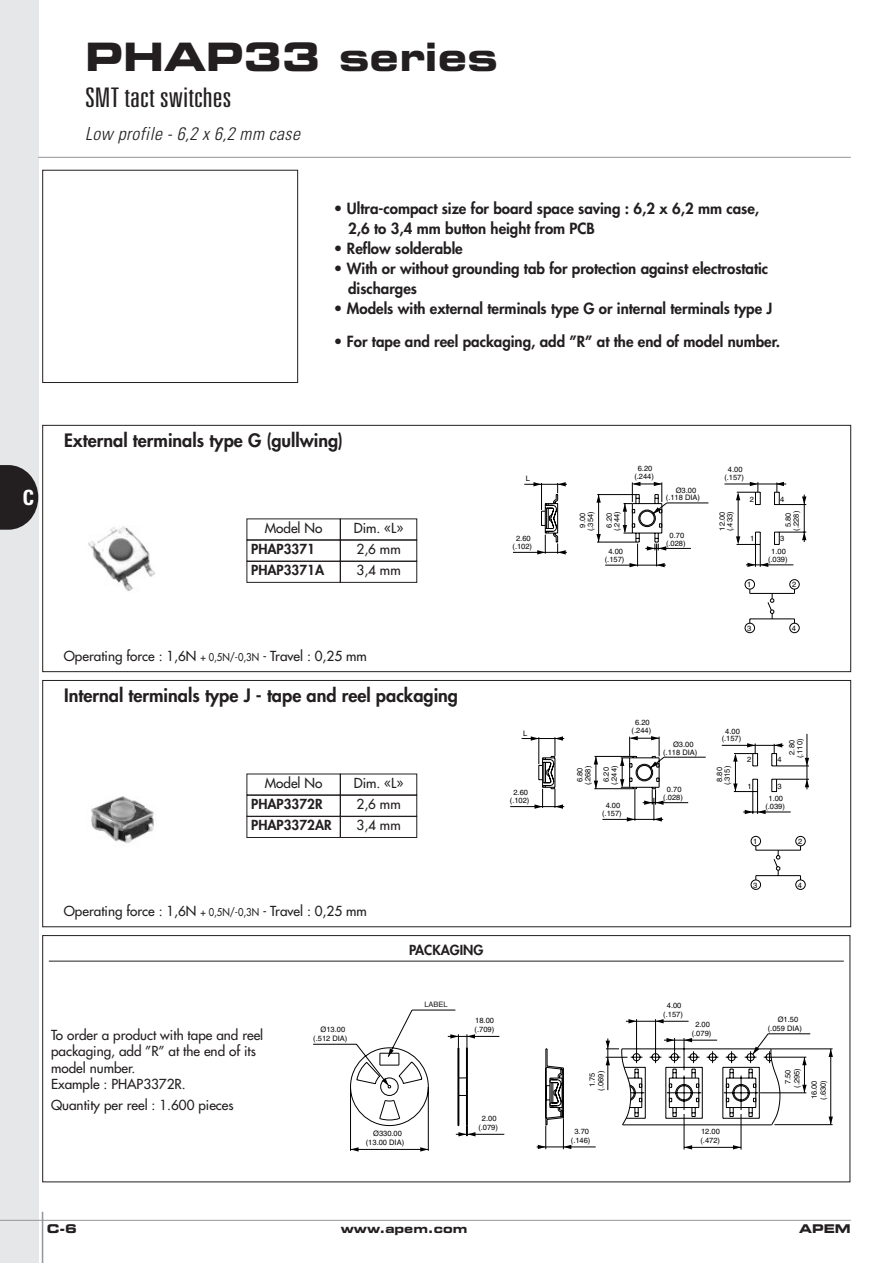
<style>
.page{position:relative;width:893px;height:1263px;background:#fff}
.page>*{position:absolute;margin:0;border:0;box-sizing:border-box;transform-origin:0 0}
.t1{font:700 expanded 39px "Square 721 BT";color:#231f20}
.t2{font:300 ultra-condensed 27px "Univers";color:#231f20;scale:1.3 1}
.t3{font:700 condensed 21px "Univers";color:#fff}
.t4{font:800 18px "Futura";color:#231f20}
.t5{font:italic 300 condensed 18px "Univers";letter-spacing:.02em;color:#231f20}
.t6{font:800 15px/20px "Futura";color:#231f20}
.t7{font:13.5px/16.5px "Futura";color:#231f20}
.t8{font:800 13.5px "Futura";color:#231f20}
.t9{font:700 expanded 12px "Square 721 BT";color:#231f20}
.t10{font:7.5px/7.9px "Helvetica";color:#000;text-align:center}
.t11{font:7.5px "Helvetica";color:#231f20}
.s1{font-size:10.5px}
</style>
<div class="page">
<div style="left:0;top:0;width:38px;height:1263px;background:#e6e7e9"></div>
<hr style="left:0;top:1220px;width:850px;height:1px;background:#939598">
<hr style="left:42px;top:1212px;width:1px;height:51px;background:#939598">
<hr style="left:38px;top:157px;width:812px;height:1px;background:#939598">
<svg style="left:0;top:465px;width:38px;height:65px"></svg>
<div style="left:43px;top:170px;width:255px;height:213px;border:1px solid #231f20"></div>
<div style="left:43px;top:425px;width:807px;height:247px;border:1px solid #231f20"></div>
<img style="left:88px;top:526px;width:67px;height:65px">
<hr style="left:666px;top:503px;width:42px;height:1px;background:#000">
<hr style="left:524px;top:484px;width:43px;height:1px;background:#000">
<hr style="left:513px;top:552px;width:54px;height:1px;background:#000">
<hr style="left:645px;top:548px;width:46px;height:1px;background:#000">
<hr style="left:746px;top:564px;width:47px;height:1px;background:#000">
<hr style="left:724px;top:484px;width:62px;height:1px;background:#000">
<hr style="left:737px;top:495px;width:1px;height:47px;background:#000">
<hr style="left:803px;top:495px;width:1px;height:47px;background:#000">
<svg style="left:744px;top:579px;width:56px;height:54px"></svg>
<svg style="left:533px;top:482px;width:134px;height:85px"></svg>
<svg style="left:774px;top:532px;width:32px;height:13px"></svg>
<svg style="left:736px;top:532px;width:32px;height:35px"></svg>
<svg style="left:736px;top:482px;width:24px;height:23px"></svg>
<svg style="left:774px;top:482px;width:32px;height:23px"></svg>
<div style="left:247px;top:519px;width:93px;height:21px;border:1px solid #231f20"></div>
<div style="left:340px;top:519px;width:77px;height:21px;border:1px solid #231f20"></div>
<div style="left:247px;top:540px;width:93px;height:21px;border:1px solid #231f20"></div>
<div style="left:340px;top:540px;width:77px;height:21px;border:1px solid #231f20"></div>
<div style="left:247px;top:561px;width:93px;height:22px;border:1px solid #231f20"></div>
<div style="left:340px;top:561px;width:77px;height:22px;border:1px solid #231f20"></div>
<img style="left:91px;top:796px;width:63px;height:20px">
<hr style="left:664px;top:757px;width:41px;height:1px;background:#000">
<hr style="left:510px;top:806px;width:54px;height:1px;background:#000">
<hr style="left:521px;top:738px;width:43px;height:1px;background:#000">
<hr style="left:806px;top:734px;width:1px;height:55px;background:#000">
<hr style="left:721px;top:745px;width:62px;height:1px;background:#000">
<svg style="left:530px;top:736px;width:159px;height:80px"></svg>
<svg style="left:733px;top:743px;width:76px;height:72px"></svg>
<div style="left:247px;top:795px;width:93px;height:21px;border:1px solid #231f20"></div>
<div style="left:340px;top:795px;width:77px;height:21px;border:1px solid #231f20"></div>
<svg style="left:49px;top:816px;width:795px;height:145px"></svg>
<div style="left:43px;top:935px;width:807px;height:247px;border:1px solid #231f20"></div>
<svg style="left:313px;top:1009px;width:192px;height:143px"></svg>
<svg style="left:536px;top:1019px;width:297px;height:131px"></svg>
<h1 class="t1" style="left:85px;top:43px;width:414px">PHAP33 series</h1>
<h2 class="t2" style="left:85px;top:87px;width:114px">SMT tact switches</h2>
<h3 class="t5" style="left:85px;top:127px;width:216px">Low profile - 6,2 x 6,2 mm case</h3>
<h3 class="t6" style="left:348px;top:200px;width:412px;text-indent:-14px">• Ultra-compact size for board space saving : 6,2 x 6,2 mm case,<br>2,6 to 3,4 mm button height from PCB</h3>
<h3 class="t6" style="left:334px;top:240px;width:130px">• Reflow solderable</h3>
<h3 class="t6" style="left:348px;top:260px;width:421px;text-indent:-14px">• With or without grounding tab for protection against electrostatic discharges</h3>
<h3 class="t6" style="left:334px;top:300px;width:440px">• Models with external terminals type G or internal terminals type J</h3>
<h3 class="t6" style="left:334px;top:333px;width:447px">• For tape and reel packaging, add ”R” at the end of model number.</h3>
<h3 class="t3" style="left:22px;top:490px;width:13px">C</h3>
<h3 class="t4" style="left:64px;top:431px;width:280px">External terminals type G (gullwing)</h3>
<h3 class="t7" style="left:265px;top:520px;width:59px">Model No</h3>
<h3 class="t7" style="left:353px;top:520px;width:51px">Dim. «L»</h3>
<h3 class="t8" style="left:251px;top:542px;width:65px">PHAP3371</h3>
<h3 class="t7" style="left:356px;top:542px;width:46px">2,6 mm</h3>
<h3 class="t8" style="left:251px;top:564px;width:74px">PHAP3371A</h3>
<h3 class="t7" style="left:356px;top:563px;width:46px">3,4 mm</h3>
<h3 class="t7" style="left:64px;top:648px;width:304px">Operating force : 1,6N <span class="s1">+ 0,5N/-0,3N</span> - Travel : 0,25 mm</h3>
<h3 class="t4" style="left:64px;top:687px;width:395px">Internal terminals type J - tape and reel packaging</h3>
<p class="t10" style="left:525px;top:475px;width:6px">L</p>
<p class="t10" style="left:634px;top:465px;width:21px">6.20 (.244)</p>
<p class="t10" style="left:724px;top:474px;width:21px">(.157)</p>
<p class="t10" style="left:728px;top:466px;width:16px">4.00</p>
<p class="t10" style="left:675px;top:487px;width:22px">Ø3.00</p>
<p class="t10" style="left:516px;top:535px;width:16px">2.60</p>
<p class="t10" style="left:512px;top:543px;width:21px">(.102)</p>
<p class="t10" style="left:579px;top:528px;width:16px;rotate:-90deg">9.00</p>
<p class="t10" style="left:605px;top:531px;width:21px;rotate:-90deg">6.20 (.244)</p>
<p class="t10" style="left:587px;top:531px;width:21px;rotate:-90deg">(.354)</p>
<p class="t10" style="left:604px;top:548px;width:21px">4.00 (.157)</p>
<p class="t10" style="left:665px;top:495px;width:36px">(.118 DIA)</p>
<p class="t10" style="left:666px;top:532px;width:21px">0.70 (.028)</p>
<p class="t10" style="left:718px;top:531px;width:21px;text-align:left;rotate:-90deg">12.00 (.433)</p>
<p class="t10" style="left:749px;top:496px;width:6px">2</p>
<p class="t10" style="left:750px;top:536px;width:6px">1</p>
<p class="t10" style="left:780px;top:536px;width:6px">3</p>
<p class="t10" style="left:780px;top:496px;width:6px">4</p>
<p class="t10" style="left:784px;top:531px;width:21px;rotate:-90deg">5.80 (.228)</p>
<p class="t10" style="left:771px;top:548px;width:16px">1.00</p>
<p class="t10" style="left:768px;top:556px;width:21px">(.039)</p>
<p class="t10" style="left:747px;top:581px;width:6px">1</p>
<p class="t10" style="left:792px;top:581px;width:6px">2</p>
<p class="t10" style="left:747px;top:625px;width:6px">3</p>
<p class="t10" style="left:791px;top:625px;width:6px">4</p>
<p class="t10" style="left:635px;top:719px;width:16px">6.20</p>
<p class="t10" style="left:523px;top:730px;width:6px">L</p>
<p class="t10" style="left:631px;top:727px;width:21px">(.244)</p>
<p class="t10" style="left:663px;top:741px;width:36px;text-align:left;text-indent:10px">Ø3.00 (.118 DIA)</p>
<p class="t10" style="left:725px;top:728px;width:16px">4.00</p>
<p class="t10" style="left:721px;top:736px;width:21px">(.157)</p>
<p class="t10" style="left:796px;top:758px;width:21px;rotate:-90deg">(.110)</p>
<p class="t10" style="left:788px;top:755px;width:16px;rotate:-90deg">2.80</p>
<p class="t10" style="left:747px;top:756px;width:6px">2</p>
<p class="t10" style="left:777px;top:756px;width:6px">4</p>
<p class="t10" style="left:576px;top:782px;width:16px;rotate:-90deg">6.80</p>
<p class="t10" style="left:603px;top:785px;width:21px;rotate:-90deg">6.20 (.244)</p>
<p class="t10" style="left:602px;top:802px;width:21px">4.00 (.157)</p>
<p class="t10" style="left:584px;top:785px;width:21px;rotate:-90deg">(.268)</p>
<p class="t10" style="left:724px;top:785px;width:21px;rotate:-90deg">(.315)</p>
<p class="t10" style="left:716px;top:782px;width:16px;rotate:-90deg">8.80</p>
<h3 class="t7" style="left:265px;top:775px;width:59px">Model No</h3>
<h3 class="t7" style="left:353px;top:775px;width:51px">Dim. «L»</h3>
<p class="t10" style="left:747px;top:783px;width:6px">1</p>
<p class="t10" style="left:777px;top:783px;width:6px">3</p>
<h3 class="t8" style="left:251px;top:797px;width:73px">PHAP3372R</h3>
<h3 class="t7" style="left:356px;top:797px;width:46px">2,6 mm</h3>
<h3 class="t8" style="left:251px;top:819px;width:82px">PHAP3372AR</h3>
<h3 class="t7" style="left:356px;top:818px;width:46px">3,4 mm</h3>
<p class="t10" style="left:663px;top:786px;width:21px">0.70 (.028)</p>
<p class="t10" style="left:510px;top:789px;width:21px">2.60 (.102)</p>
<p class="t10" style="left:765px;top:796px;width:21px">1.00 (.039)</p>
<p class="t10" style="left:753px;top:838px;width:6px">1</p>
<p class="t10" style="left:798px;top:838px;width:6px">2</p>
<h3 class="t7" style="left:64px;top:904px;width:304px">Operating force : 1,6N <span class="s1">+ 0,5N/-0,3N</span> - Travel : 0,25 mm</h3>
<h3 class="t8" style="left:409px;top:943px;width:76px">PACKAGING</h3>
<p class="t10" style="left:753px;top:882px;width:6px">3</p>
<p class="t10" style="left:797px;top:882px;width:6px">4</p>
<h3 class="t7" style="left:51px;top:1027px;width:214px">To order a product with tape and reel packaging, add ”R” at the end of its model number.<br>Example : PHAP3372R.</h3>
<h3 class="t7" style="left:51px;top:1098px;width:184px">Quantity per reel : 1.600 pieces</h3>
<p class="t10" style="left:313px;top:1026px;width:36px;line-height:8.9px;text-align:right">Ø13.00 (.512 DIA)</p>
<p class="t10" style="left:418px;top:1001px;width:30px">(LABEL)</p>
<p class="t11" style="left:424px;top:1002px;width:25px">LABEL</p>
<p class="t10" style="left:475px;top:1017px;width:20px">18.00</p>
<p class="t10" style="left:474px;top:1026px;width:21px">(.709)</p>
<p class="t10" style="left:366px;top:1130px;width:40px;line-height:8.9px;text-align:right">Ø330.00 (13.00 DIA)</p>
<p class="t10" style="left:482px;top:1115px;width:16px">2.00</p>
<p class="t10" style="left:478px;top:1124px;width:21px">(.079)</p>
<p class="t10" style="left:597px;top:1091px;width:21px;rotate:-90deg">(.069)</p>
<p class="t10" style="left:589px;top:1087px;width:16px;rotate:-90deg">1.75</p>
<p class="t10" style="left:574px;top:1128px;width:16px">3.70</p>
<p class="t10" style="left:663px;top:1002px;width:21px;line-height:8.9px">4.00 (.157)</p>
<p class="t10" style="left:695px;top:1021px;width:16px">2.00</p>
<p class="t10" style="left:691px;top:1030px;width:21px">(.079)</p>
<p class="t10" style="left:701px;top:1129px;width:20px">12.00</p>
<p class="t10" style="left:571px;top:1137px;width:21px">(.146)</p>
<p class="t10" style="left:700px;top:1137px;width:21px">(.472)</p>
<p class="t10" style="left:767px;top:1016px;width:36px;line-height:8.9px;text-align:left;text-indent:10px">Ø1.50 (.059 DIA)</p>
<p class="t10" style="left:793px;top:1088px;width:21px;rotate:-90deg">(.295)</p>
<p class="t10" style="left:784px;top:1084px;width:16px;rotate:-90deg">7.50</p>
<p class="t10" style="left:810px;top:1100px;width:21px;line-height:8.9px;text-align:left;rotate:-90deg">16.00 (.630)</p>
<h3 class="t9" style="left:47px;top:1225px;width:32px">C-6</h3>
<h3 class="t9" style="left:341px;top:1225px;width:128px">www.apem.com</h3>
<h3 class="t9" style="left:799px;top:1225px;width:53px">APEM</h3>
</div>
